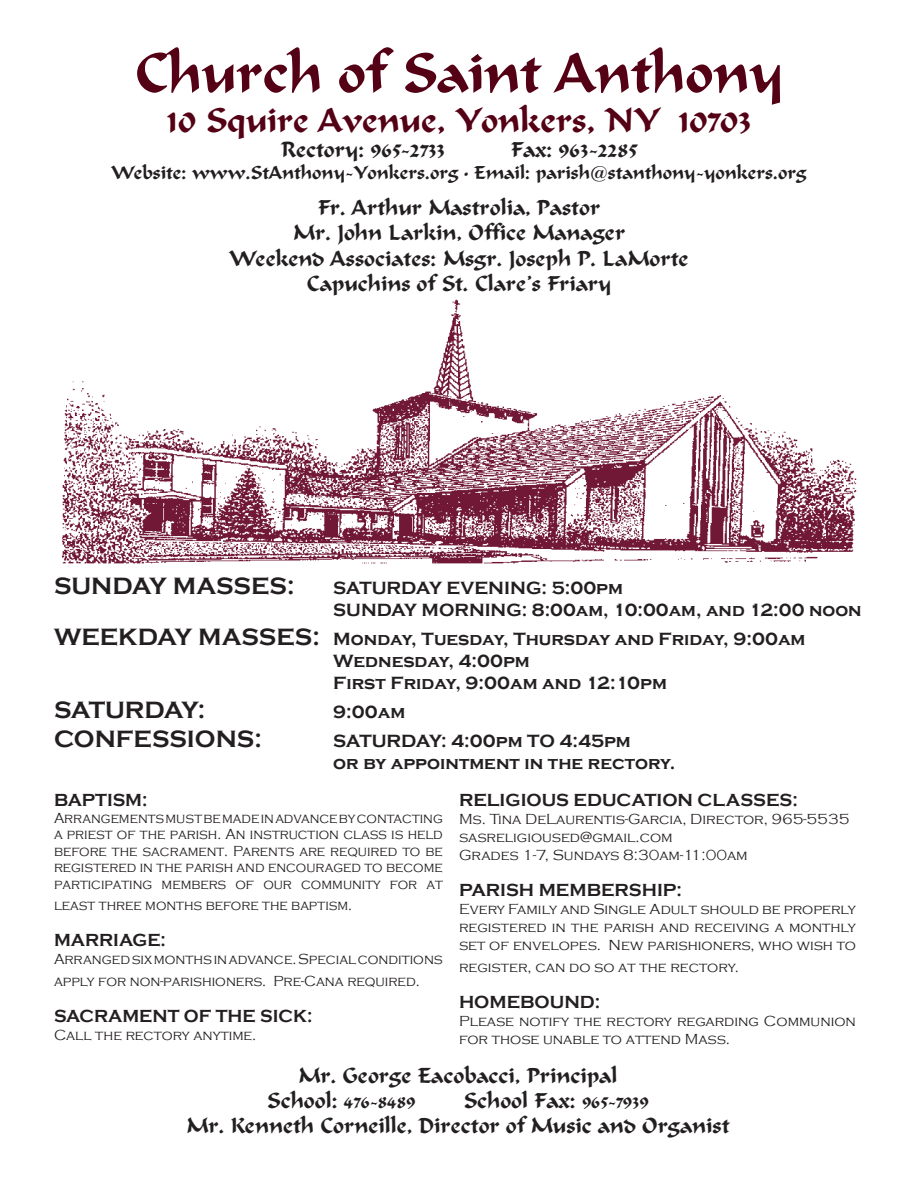
<style>
.page{position:relative;width:918px;height:1188px;background:#fff}
.page>*{position:absolute;margin:0;border:0;box-sizing:border-box;transform-origin:0 0}
.t1{font:54px "Harem Regular SWFTE";color:#540015}
.t2{font:33px "Harem Regular SWFTE";color:#540015}
.t3{font:700 24.3px "Copperplate Gothic";color:#231f20}
.t4{font:700 24.3px "Copperplate Gothic";letter-spacing:-.03em;color:#231f20}
.t5{font:21px/25.5px "Harem Regular SWFTE";color:#231f20;text-align:center}
.t6{font:700 18.15px/21.9px "Copperplate Gothic";color:#231f20}
.t7{font:700 18px "Copperplate Gothic";color:#231f20}
.t8{font:18px "Harem Regular SWFTE";color:#231f20}
.t9{font:300 15px/18px "Copperplate Gothic";color:#231f20}
.t10{font:300 15px/16.5px "Copperplate Gothic";color:#231f20;text-align:justify;scale:.93 1}
.t11{font:300 15px/21.6px "Copperplate Gothic";color:#231f20;scale:.95 1}
.s1{font-size:24.3px}
.s2{font-size:21px}
.s3{font-size:18px}
</style>
<div class="page">
<img style="left:62px;top:299px;width:795px;height:265px">
<h1 class="t1" style="left:134px;top:40px;width:651px">Church of Saint Anthony</h1>
<h2 class="t2" style="left:167px;top:100px;width:586px">10 Squire Avenue, Yonkers, NY 10703</h2>
<h3 class="t5" style="left:281px;top:137px;width:165px">Rectory: 965-2733</h3>
<h3 class="t5" style="left:511px;top:137px;width:128px">Fax: 963-2285</h3>
<p class="t8" style="left:111px;top:161px;width:697px">Website: www.StAnthony-Yonkers.org • Email: parish@stanthony-yonkers.org</p>
<h3 class="t5" style="left:229px;top:194px;width:461px">Fr. Arthur Mastrolia, Pastor<br>Mr. John Larkin, Office Manager<br>Weekend Associates: Msgr. Joseph P. LaMorte Capuchins of St. Clare’s Friary</h3>
<h3 class="t3" style="left:54px;top:573px;width:242px">SUNDAY MASSES:</h3>
<p class="t6" style="left:333px;top:578px;width:530px">SATURDAY EVENING: 5:00pm<br>SUNDAY MORNING: 8:00am, 10:00am, and 12:00 noon</p>
<p class="t6" style="left:333px;top:629px;width:474px;text-indent:-279px"><span class="s1">WEEKDAY MASSES:</span> Monday, Tuesday, Thursday and Friday, 9:00am<br>Wednesday, 4:00pm<br>First Friday, 9:00am and 12:10pm</p>
<h3 class="t4" style="left:54px;top:697px;width:153px">SATURDAY:</h3>
<p class="t6" style="left:333px;top:702px;width:74px">9:00am</p>
<h3 class="t3" style="left:54px;top:726px;width:209px">CONFESSIONS:</h3>
<p class="t6" style="left:333px;top:731px;width:343px">SATURDAY: 4:00pm TO 4:45pm<br>or by appointment in the rectory.</p>
<p class="t7" style="left:54px;top:790px;width:95px">BAPTISM:</p>
<p class="t10" style="left:54px;top:810px;width:420px">Arrangements must be made in advance by contacting a priest of the parish. An instruction class is held before the sacrament. Parents are required to be registered in the parish and encouraged to become participating members of our community for at</p>
<p class="t10" style="left:54px;top:897px;width:322px">least three months before the baptism.</p>
<p class="t7" style="left:54px;top:930px;width:113px">MARRIAGE:</p>
<p class="t11" style="left:54px;top:949px;width:411px">Arranged six months in advance. Special conditions apply for non-parishioners. Pre-Cana required.</p>
<p class="t7" style="left:54px;top:1006px;width:260px">SACRAMENT OF THE SICK:</p>
<p class="t9" style="left:54px;top:1026px;width:204px">Call the rectory anytime.</p>
<p class="t7" style="left:459px;top:790px;width:340px">RELIGIOUS EDUCATION CLASSES:</p>
<p class="t9" style="left:459px;top:810px;width:392px">Ms. Tina DeLaurentis-Garcia, Director, 965-5535 sasreligioused@gmail.com<br>Grades 1-7, Sundays 8:30am-11:00am</p>
<p class="t7" style="left:459px;top:880px;width:225px">PARISH MEMBERSHIP:</p>
<p class="t9" style="left:459px;top:900px;width:399px;text-align:justify">Every Family and Single Adult should be properly registered in the parish and receiving a monthly set of envelopes. New parishioners, who wish to</p>
<p class="t9" style="left:459px;top:958px;width:281px">register, can do so at the rectory.</p>
<p class="t7" style="left:459px;top:992px;width:143px">HOMEBOUND:</p>
<p class="t9" style="left:459px;top:1012px;width:399px">Please notify the rectory regarding Communion for those unable to attend Mass.</p>
<h3 class="t5" style="left:298px;top:1063px;width:321px">Mr. George Eacobacci, Principal</h3>
<p class="t8" style="left:267px;top:1091px;width:150px"><span class="s2">School:</span> 476-8489</p>
<h3 class="t5" style="left:186px;top:1088px;width:545px;text-align:left;text-indent:277px">School Fax: <span class="s3">965-7939<br></span>Mr. Kenneth Corneille, Director of Music and Organist</h3>
</div>
